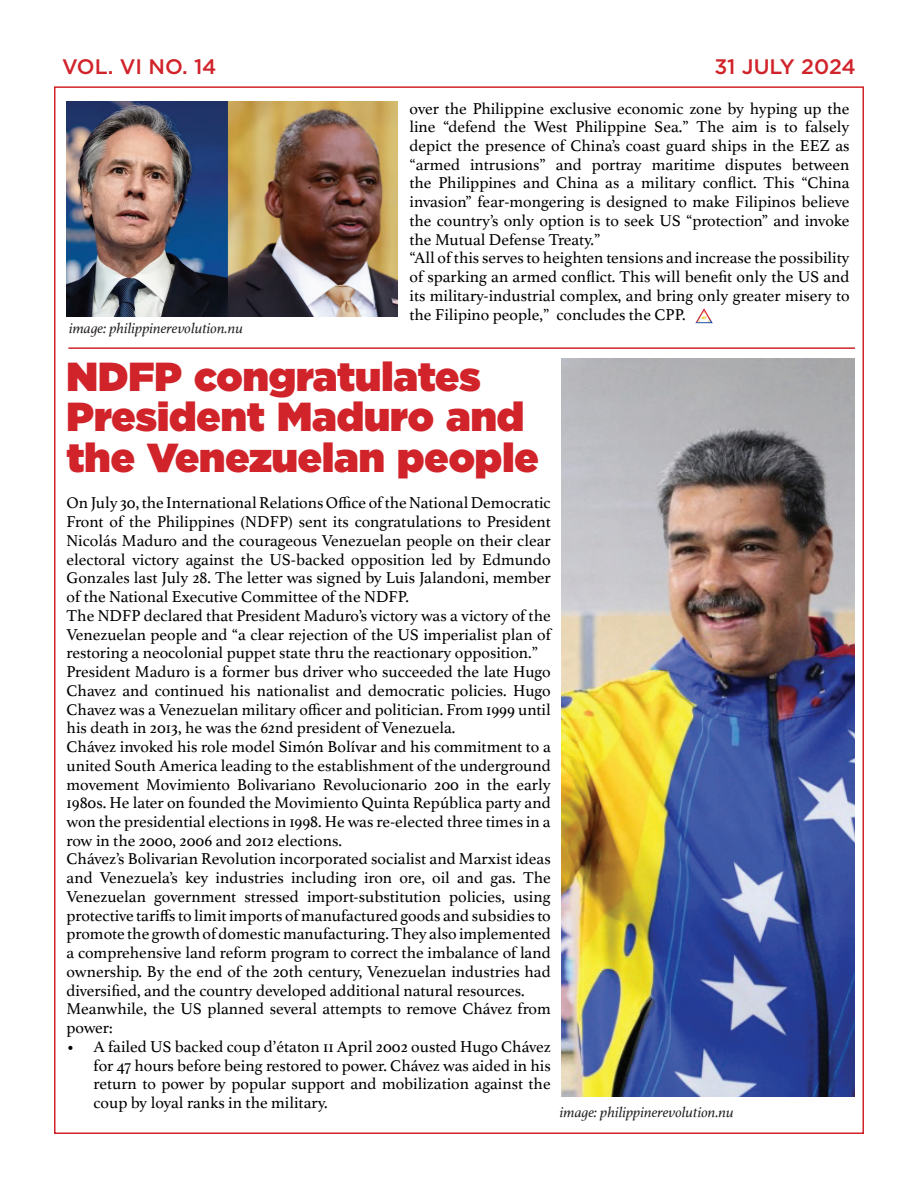
<style>
.page{position:relative;width:918px;height:1188px;background:#fff}
.page>*{position:absolute;margin:0;border:0;box-sizing:border-box;transform-origin:0 0}
.t1{font:900 40.5px/40.5px "Gotham";color:#d1232a}
.t2{font:500 21px "Gotham";color:#d1232a}
.t3{font:16.5px/18.8px "Athelas";color:#000}
.t4{font:italic 15px "Athelas";color:#231f20}
</style>
<div class="page">
<img style="left:67px;top:101px;width:331px;height:216px">
<hr style="left:68px;top:347px;width:787px;height:2px;background:#d1232a">
<img style="left:562px;top:358px;width:293px;height:738px">
<img style="left:695px;top:308px;width:18px;height:16px">
<p class="t2" style="left:62px;top:53px;width:156px">VOL. VI NO. 14</p>
<p class="t2" style="left:714px;top:53px;width:143px">31 JULY 2024</p>
<p class="t3" style="left:410px;top:98px;width:442px">over the Philippine exclusive economic zone by hyping up the line “defend the West Philippine Sea.” The aim is to falsely depict the presence of China’s coast guard ships in the EEZ as “armed intrusions” and portray maritime disputes between the Philippines and China as a military conflict. This “China invasion” fear-mongering is designed to make Filipinos believe the country’s only option is to seek US “protection” and invoke the Mutual Defense Treaty.”<br>“All of this serves to heighten tensions and increase the possibility of sparking an armed conflict. This will benefit only the US and its military-industrial complex, and bring only greater misery to the Filipino people,” concludes the CPP.</p>
<h1 class="t1" style="left:67px;top:355px;width:474px">NDFP congratulates<br>President Maduro and the Venezuelan people</h1>
<p class="t3" style="left:67px;top:493px;width:486px">On July 30, the International Relations Office of the National Democratic Front of the Philippines (NDFP) sent its congratulations to President Nicolás Maduro and the courageous Venezuelan people on their clear electoral victory against the US-backed opposition led by Edmundo Gonzales last July 28. The letter was signed by Luis Jalandoni, member of the National Executive Committee of the NDFP.<br>The NDFP declared that President Maduro’s victory was a victory of the Venezuelan people and “a clear rejection of the US imperialist plan of restoring a neocolonial puppet state thru the reactionary opposition.” President Maduro is a former bus driver who succeeded the late Hugo Chavez and continued his nationalist and democratic policies. Hugo Chavez was a Venezuelan military officer and politician. From 1999 until his death in 2013, he was the 62nd president of Venezuela.<br>Chávez invoked his role model Simón Bolívar and his commitment to a united South America leading to the establishment of the underground movement Movimiento Bolivariano Revolucionario 200 in the early 1980s. He later on founded the Movimiento Quinta República party and won the presidential elections in 1998. He was re-elected three times in a row in the 2000, 2006 and 2012 elections.<br>Chávez’s Bolivarian Revolution incorporated socialist and Marxist ideas and Venezuela’s key industries including iron ore, oil and gas. The Venezuelan government stressed import-substitution policies, using protective tariffs to limit imports of manufactured goods and subsidies to promote the growth of domestic manufacturing. They also implemented a comprehensive land reform program to correct the imbalance of land ownership. By the end of the 20th century, Venezuelan industries had diversified, and the country developed additional natural resources.<br>Meanwhile, the US planned several attempts to remove Chávez from power:</p>
<p class="t3" style="left:94px;top:1037px;width:459px;text-align:justify;text-indent:-27px">• A failed US backed coup d’étaton 11 April 2002 ousted Hugo Chávez for 47 hours before being restored to power. Chávez was aided in his return to power by popular support and mobilization against the coup by loyal ranks in the military.</p>
<p class="t4" style="left:69px;top:316px;width:176px">image: philippinerevolution.nu</p>
<p class="t4" style="left:560px;top:1100px;width:176px">image: philippinerevolution.nu</p>
</div>
